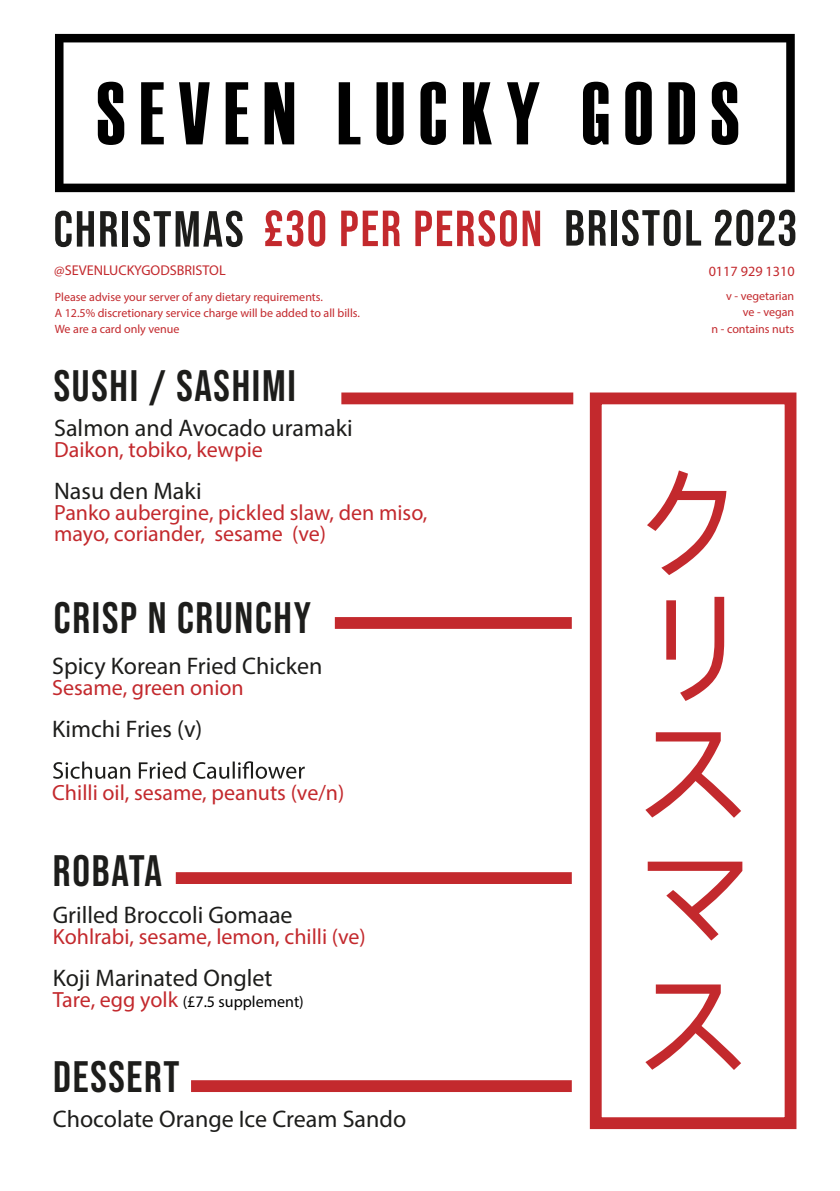
<style>
.page{position:relative;width:840px;height:1191px;background:#fff}
.page>*{position:absolute;margin:0;border:0;box-sizing:border-box;transform-origin:0 0}
.t1{font:700 50.6px "Bebas Neue Pro";letter-spacing:.04em;color:#1d1d1b}
.t2{font:700 44px "Bebas Neue Pro";letter-spacing:.04em;color:#1d1d1b}
.t3{font:24px "Myriad Pro";color:#1d1d1b}
.t4{font:22px/21px "Myriad Pro";color:#c3292d}
.t5{font:16px "Myriad Pro";color:#000}
.t6{font:14.2px "Myriad Pro";color:#c3292d}
.t7{font:12px/16px "Myriad Pro";color:#c3292d;text-align:right}
.s1{color:#c3292d}
.s2{font-size:22px;color:#c3292d}
</style>
<div class="page">
<svg style="left:55px;top:34px;width:739px;height:158px"></svg>
<div style="left:341px;top:392px;width:232px;height:12px;background:#c3292d"></div>
<div style="left:334px;top:617px;width:237px;height:12px;background:#c3292d"></div>
<div style="left:589px;top:392px;width:207px;height:737px;border:12px solid #c3292d"></div>
<svg style="left:53px;top:761px;width:251px;height:17px"></svg>
<div style="left:176px;top:872px;width:395px;height:12px;background:#c3292d"></div>
<div style="left:191px;top:1080px;width:380px;height:11px;background:#c3292d"></div>
<svg style="left:645px;top:470px;width:97px;height:599px"></svg>
<h1 class="t1" style="left:53px;top:199px;width:744px">CHRISTMAS <span class="s1">£30 PER PERSON</span> BRISTOL 2023</h1>
<p class="t6" style="left:54px;top:261px;width:173px">@SEVENLUCKYGODSBRISTOL</p>
<p class="t7" style="left:55px;top:289px;width:306px;text-align:left">Please advise your server of any dietary requirements.<br>A 12.5% discretionary service charge will be added to all bills.<br>We are a card only venue</p>
<h2 class="t2" style="left:54px;top:360px;width:243px">SUSHI / SASHIMI</h2>
<p class="t3" style="left:54px;top:413px;width:300px">Salmon and Avocado uramaki</p>
<p class="t4" style="left:54px;top:438px;width:210px">Daikon, tobiko, kewpie</p>
<p class="t3" style="left:54px;top:476px;width:149px">Nasu den Maki</p>
<p class="t4" style="left:54px;top:501px;width:374px">Panko aubergine, pickled slaw, den miso, mayo, coriander, sesame (ve)</p>
<h2 class="t2" style="left:54px;top:592px;width:259px">CRISP N CRUNCHY</h2>
<p class="t3" style="left:52px;top:650px;width:271px">Spicy Korean Fried Chicken</p>
<p class="t4" style="left:52px;top:676px;width:193px">Sesame, green onion</p>
<p class="t3" style="left:52px;top:713px;width:152px">Kimchi Fries (v)</p>
<p class="t4" style="left:52px;top:781px;width:293px">Chilli oil, sesame, peanuts (ve/n)</p>
<h2 class="t2" style="left:53px;top:845px;width:111px">ROBATA</h2>
<p class="t3" style="left:53px;top:899px;width:241px">Grilled Broccoli Gomaae</p>
<p class="t4" style="left:53px;top:925px;width:314px">Kohlrabi, sesame, lemon, chilli (ve)</p>
<p class="t3" style="left:53px;top:962px;width:221px">Koji Marinated Onglet</p>
<p class="t5" style="left:53px;top:991px;width:252px"><span class="s2">Tare, egg yolk</span> (£7.5 supplement)</p>
<h2 class="t2" style="left:53px;top:1051px;width:128px">DESSERT</h2>
<p class="t3" style="left:53px;top:1104px;width:355px">Chocolate Orange Ice Cream Sando</p>
<p class="t6" style="left:708px;top:262px;width:88px">0117 929 1310</p>
<p class="t7" style="left:711px;top:288px;width:84px">v - vegetarian ve - vegan<br>n - contains nuts</p>
</div>
